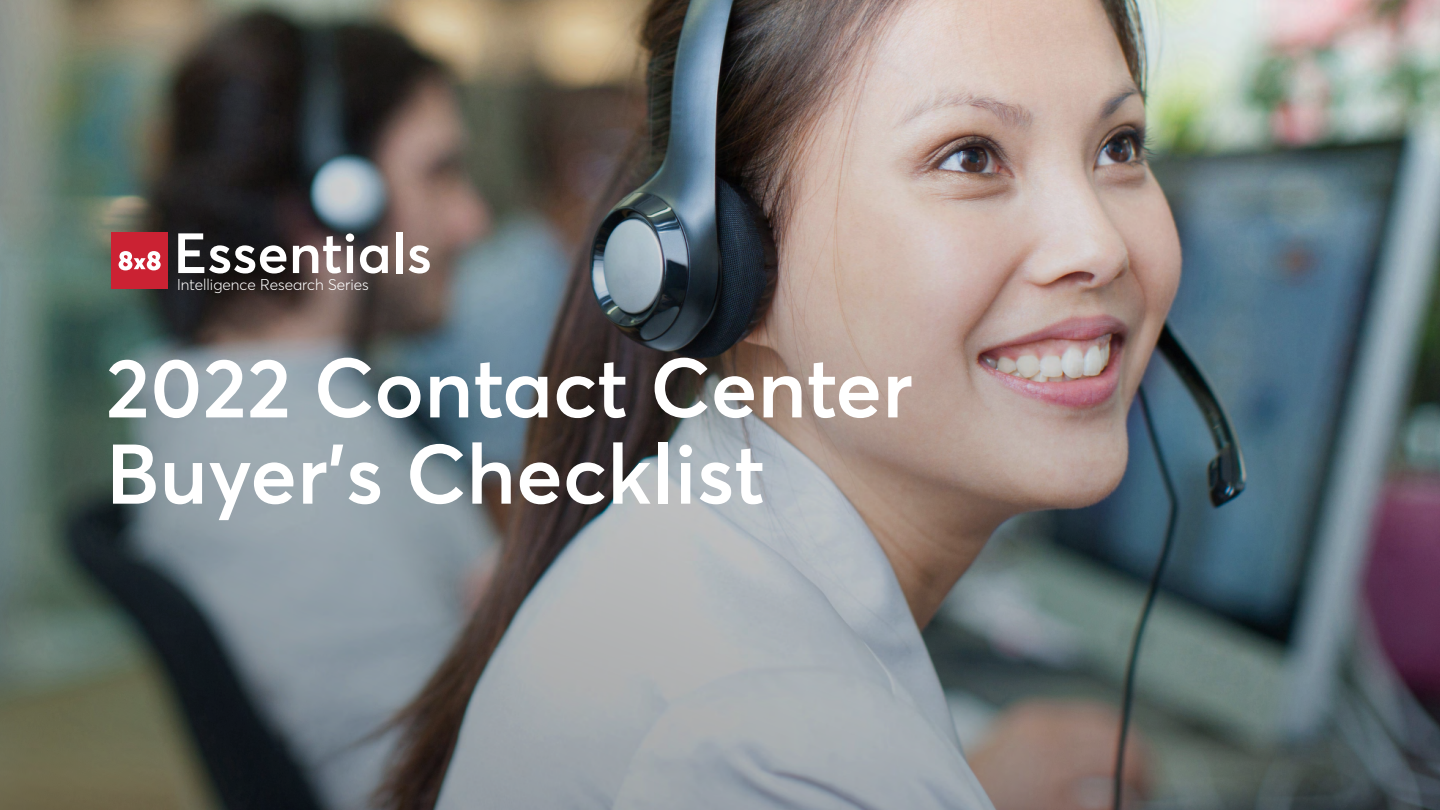
<style>
.page{position:relative;width:1440px;height:810px;background:#fff}
.page>*{position:absolute;margin:0;border:0;box-sizing:border-box;transform-origin:0 0}
.t1{font:600 83.25px/86.2px "Averta";color:#fff}
.t2{font:600 55.88px "Averta";color:#fff}
.t3{font:300 15.45px "Averta";color:#fff}
</style>
<div class="page">
<img style="left:0;top:0;width:1440px;height:810px">
<div style="left:111px;top:233px;width:57px;height:56px;background:#cb2233"></div>
<svg style="left:119px;top:251px;width:42px;height:19px"></svg>
<p class="t2" style="left:173px;top:214px;width:260px">Essentials</p>
<p class="t3" style="left:177px;top:274px;width:193px">Intelligence Research Series</p>
<p class="t1" style="left:106px;top:341px;width:809px">2022 Contact Center<br>Buyer’s Checklist</p>
</div>
